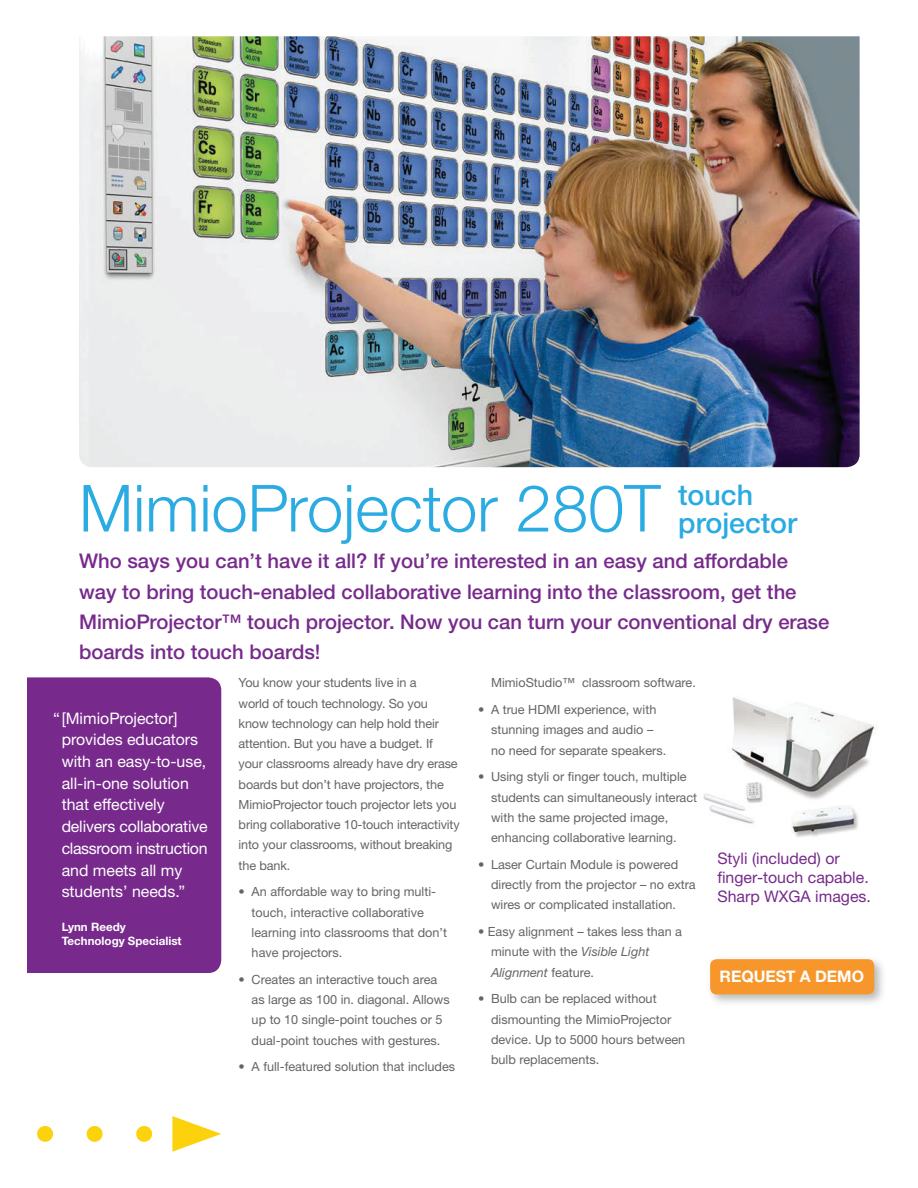
<style>
.page{position:relative;width:918px;height:1188px;background:#fff}
.page>*{position:absolute;margin:0;border:0;box-sizing:border-box;transform-origin:0 0}
.t1{font:300 65.1px "Helvetica Neue LTW1 G";color:#2aabe1}
.t2{font:500 28.5px/27.5px "Helvetica Neue LTW1 G";color:#2aabe1}
.t3{font:500 20.25px/30.3px "Helvetica Neue LTW1 G";color:#772a8c}
.t4{font:15.9px/21.8px "Helvetica Neue LTW1 G";color:#fff}
.t5{font:15.9px/18.8px "Helvetica Neue LTW1 G";color:#772a8c}
.t6{font:700 15.9px "Helvetica Neue LTW1 G";color:#fff}
.t7{font:12.6px/20.2px "Helvetica Neue LTW1 G";color:#636566}
.t8{font:700 11.55px/14.4px "Helvetica Neue LTW1 G";color:#fff}
.s1{font-style:italic}
</style>
<div class="page">
<svg style="left:37px;top:1116px;width:184px;height:36px"></svg>
<img style="left:79px;top:36px;width:781px;height:431px">
<div style="left:27px;top:677px;width:194px;height:296px;background:#772a8c"></div>
<img style="left:703px;top:697px;width:171px;height:140px">
<div style="left:706px;top:955px;width:181px;height:52px;background:#636567;opacity:.45"></div>
<div style="left:710px;top:959px;width:164px;height:35px;background:#f7972b;border-radius:7px"></div>
<h1 class="t1" style="left:79px;top:469px;width:583px">MimioProjector 280T</h1>
<p class="t3" style="left:79px;top:546px;width:752px">Who says you can’t have it all? If you’re interested in an easy and affordable way to bring touch-enabled collaborative learning into the classroom, get the MimioProjector™ touch projector. Now you can turn your conventional dry erase boards into touch boards!</p>
<p class="t7" style="left:239px;top:673px;width:223px">You know your students live in a<br>world of touch technology. So you know technology can help hold their attention. But you have a budget. If your classrooms already have dry erase boards but don’t have projectors, the MimioProjector touch projector lets you bring collaborative 10-touch interactivity into your classrooms, without breaking the bank.</p>
<p class="t7" style="left:252px;top:882px;width:197px;text-indent:-13px">• An affordable way to bring multi&shy;touch, interactive collaborative learning into classrooms that don’t have projectors.</p>
<p class="t7" style="left:252px;top:969px;width:200px;text-indent:-13px">• Creates an interactive touch area as large as 100 in. diagonal. Allows up to 10 single-point touches or 5 dual-point touches with gestures.</p>
<p class="t7" style="left:239px;top:1057px;width:218px">• A full-featured solution that includes</p>
<h2 class="t2" style="left:678px;top:482px;width:120px">touch projector</h2>
<p class="t7" style="left:491px;top:673px;width:206px">MimioStudio™ classroom software.</p>
<p class="t7" style="left:491px;top:700px;width:177px;text-indent:-13px">• A true HDMI experience, with stunning images and audio – no need for separate speakers.</p>
<p class="t7" style="left:491px;top:767px;width:208px;text-indent:-13px">• Using styli or finger touch, multiple students can simultaneously interact with the same projected image, enhancing collaborative learning.</p>
<p class="t7" style="left:491px;top:854px;width:206px;text-indent:-13px">• Laser Curtain Module is powered directly from the projector – no extra wires or complicated installation.</p>
<p class="t7" style="left:491px;top:921px;width:193px;text-indent:-13px">• Easy alignment – takes less than a minute with the <span class="s1">Visible Light<br>Alignment</span> feature.</p>
<p class="t7" style="left:491px;top:989px;width:196px;text-indent:-13px">• Bulb can be replaced without dismounting the MimioProjector device. Up to 5000 hours between bulb replacements.</p>
<p class="t4" style="left:62px;top:707px;width:148px;text-indent:-9px">“ [MimioProjector] provides educators with an easy-to-use, all-in-one solution that effectively delivers collaborative classroom instruction and meets all my students’ needs.”</p>
<p class="t8" style="left:62px;top:920px;width:121px">Lynn Reedy<br>Technology Specialist</p>
<p class="t5" style="left:717px;top:849px;width:155px">Styli (included) or finger-touch capable.<br>Sharp WXGA images.</p>
<p class="t6" style="left:720px;top:967px;width:146px">REQUEST A DEMO</p>
</div>
